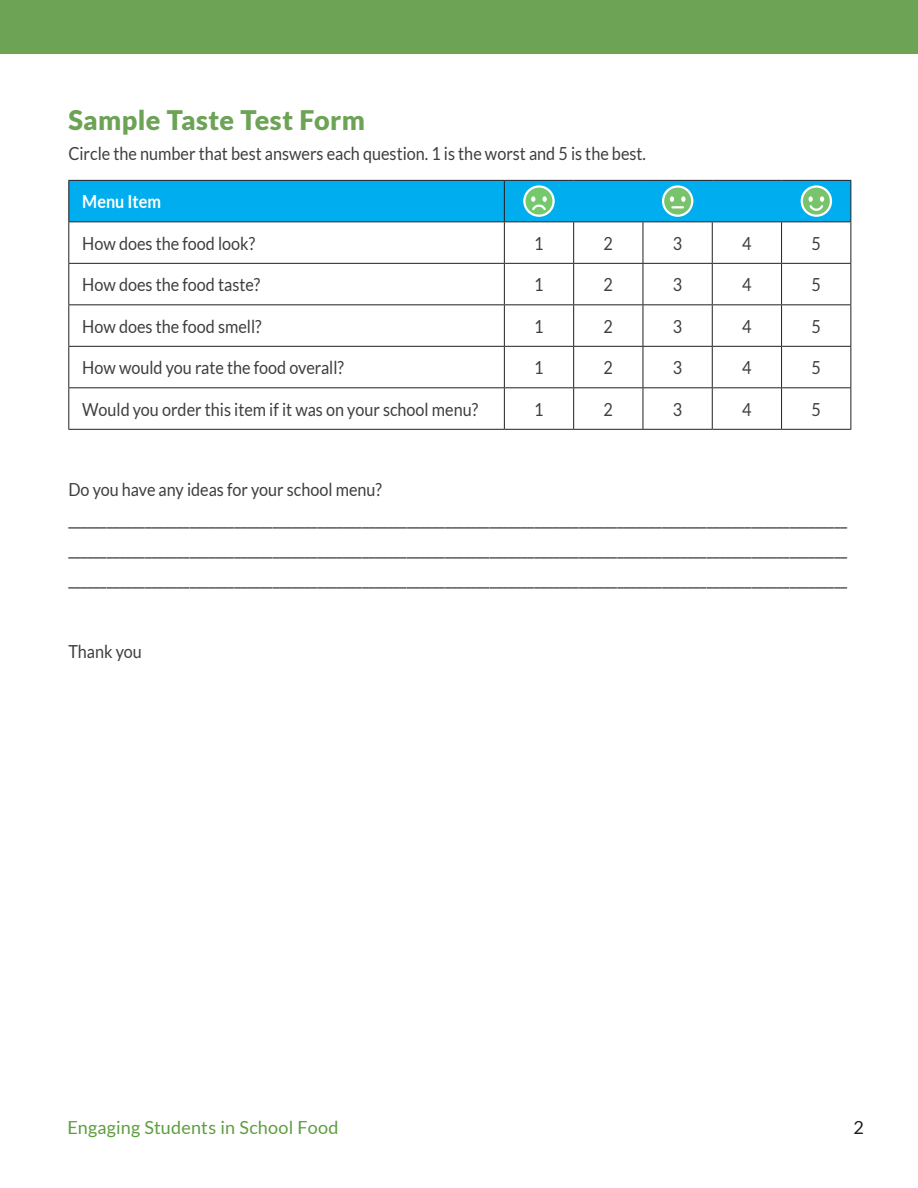
<style>
.page{position:relative;width:918px;height:1188px;background:#fff}
.page>*{position:absolute;margin:0;border:0;box-sizing:border-box;transform-origin:0 0}
.Second_Heading{font:900 27px "Lato";letter-spacing:.015em;color:#6ca355}
.Text{font:18px/30px "Lato";color:#3e3e3f;text-align:justify;scale:.9 1}
.t1{font:18px "Lato";letter-spacing:.01em;color:#5d9e3f}
.Text-2{font:700 18px "Lato";color:#fff;scale:.9 1}
.t2{font:18px "Lato";color:#231f20}
</style>
<div class="page">
<hr style="left:68px;top:180px;width:436px;height:1px;background:#231f20">
<hr style="left:68px;top:181px;width:1px;height:40px;background:#231f20">
<hr style="left:68px;top:221px;width:436px;height:1px;background:#231f20">
<hr style="left:68px;top:222px;width:1px;height:41px;background:#231f20">
<hr style="left:504px;top:222px;width:1px;height:41px;background:#231f20">
<hr style="left:573px;top:222px;width:1px;height:41px;background:#231f20">
<hr style="left:643px;top:222px;width:1px;height:41px;background:#231f20">
<hr style="left:712px;top:222px;width:1px;height:41px;background:#231f20">
<hr style="left:781px;top:222px;width:1px;height:41px;background:#231f20">
<hr style="left:850px;top:222px;width:1px;height:41px;background:#231f20">
<hr style="left:68px;top:263px;width:436px;height:1px;background:#231f20">
<hr style="left:68px;top:264px;width:1px;height:40px;background:#231f20">
<hr style="left:504px;top:263px;width:70px;height:1px;background:#231f20">
<hr style="left:504px;top:264px;width:1px;height:40px;background:#231f20">
<hr style="left:574px;top:263px;width:69px;height:1px;background:#231f20">
<hr style="left:573px;top:264px;width:1px;height:40px;background:#231f20">
<hr style="left:643px;top:263px;width:69px;height:1px;background:#231f20">
<hr style="left:643px;top:264px;width:1px;height:40px;background:#231f20">
<hr style="left:712px;top:263px;width:70px;height:1px;background:#231f20">
<hr style="left:712px;top:264px;width:1px;height:40px;background:#231f20">
<hr style="left:782px;top:263px;width:69px;height:1px;background:#231f20">
<hr style="left:781px;top:264px;width:1px;height:40px;background:#231f20">
<hr style="left:850px;top:264px;width:1px;height:40px;background:#231f20">
<hr style="left:68px;top:304px;width:436px;height:1px;background:#231f20">
<hr style="left:68px;top:305px;width:1px;height:41px;background:#231f20">
<hr style="left:504px;top:304px;width:70px;height:1px;background:#231f20">
<hr style="left:504px;top:305px;width:1px;height:41px;background:#231f20">
<hr style="left:574px;top:304px;width:69px;height:1px;background:#231f20">
<hr style="left:573px;top:305px;width:1px;height:41px;background:#231f20">
<hr style="left:643px;top:304px;width:69px;height:1px;background:#231f20">
<hr style="left:643px;top:305px;width:1px;height:41px;background:#231f20">
<hr style="left:712px;top:304px;width:70px;height:1px;background:#231f20">
<hr style="left:712px;top:305px;width:1px;height:41px;background:#231f20">
<hr style="left:782px;top:304px;width:69px;height:1px;background:#231f20">
<hr style="left:781px;top:305px;width:1px;height:41px;background:#231f20">
<hr style="left:850px;top:305px;width:1px;height:41px;background:#231f20">
<hr style="left:68px;top:346px;width:436px;height:1px;background:#231f20">
<hr style="left:68px;top:347px;width:1px;height:40px;background:#231f20">
<hr style="left:504px;top:346px;width:70px;height:1px;background:#231f20">
<hr style="left:504px;top:347px;width:1px;height:40px;background:#231f20">
<hr style="left:574px;top:346px;width:69px;height:1px;background:#231f20">
<hr style="left:573px;top:347px;width:1px;height:40px;background:#231f20">
<hr style="left:643px;top:346px;width:69px;height:1px;background:#231f20">
<hr style="left:643px;top:347px;width:1px;height:40px;background:#231f20">
<hr style="left:712px;top:346px;width:70px;height:1px;background:#231f20">
<hr style="left:712px;top:347px;width:1px;height:40px;background:#231f20">
<hr style="left:782px;top:346px;width:69px;height:1px;background:#231f20">
<hr style="left:781px;top:347px;width:1px;height:40px;background:#231f20">
<hr style="left:850px;top:347px;width:1px;height:40px;background:#231f20">
<hr style="left:68px;top:387px;width:436px;height:1px;background:#231f20">
<hr style="left:68px;top:388px;width:1px;height:41px;background:#231f20">
<hr style="left:504px;top:387px;width:70px;height:1px;background:#231f20">
<hr style="left:504px;top:388px;width:1px;height:41px;background:#231f20">
<hr style="left:574px;top:387px;width:69px;height:1px;background:#231f20">
<hr style="left:573px;top:388px;width:1px;height:41px;background:#231f20">
<hr style="left:643px;top:387px;width:69px;height:1px;background:#231f20">
<hr style="left:643px;top:388px;width:1px;height:41px;background:#231f20">
<hr style="left:712px;top:387px;width:70px;height:1px;background:#231f20">
<hr style="left:712px;top:388px;width:1px;height:41px;background:#231f20">
<hr style="left:782px;top:387px;width:69px;height:1px;background:#231f20">
<hr style="left:781px;top:388px;width:1px;height:41px;background:#231f20">
<hr style="left:850px;top:388px;width:1px;height:41px;background:#231f20">
<hr style="left:68px;top:429px;width:436px;height:1px;background:#231f20">
<hr style="left:504px;top:429px;width:70px;height:1px;background:#231f20">
<hr style="left:574px;top:429px;width:69px;height:1px;background:#231f20">
<hr style="left:643px;top:429px;width:69px;height:1px;background:#231f20">
<hr style="left:712px;top:429px;width:70px;height:1px;background:#231f20">
<hr style="left:782px;top:429px;width:69px;height:1px;background:#231f20">
<svg style="left:69px;top:180px;width:782px;height:42px;background:#0dabe1"></svg>
<div style="left:0;top:0;width:918px;height:54px;background:#6ca355"></div>
<p class="Second_Heading" style="left:68px;top:104px;width:298px">Sample Taste Test Form</p>
<p class="Text" style="left:68px;top:139px;width:643px">Circle the number that best answers each question. 1 is the worst and 5 is the best.</p>
<p class="Text-2" style="left:82px;top:191px;width:89px">Menu Item</p>
<p class="Text" style="left:82px;top:228px;width:194px">How does the food look?</p>
<p class="Text" style="left:534px;top:228px;width:12px">1</p>
<p class="Text" style="left:604px;top:228px;width:12px">2</p>
<p class="Text" style="left:673px;top:228px;width:12px">3</p>
<p class="Text" style="left:742px;top:228px;width:12px">4</p>
<p class="Text" style="left:812px;top:228px;width:12px">5</p>
<p class="Text" style="left:82px;top:270px;width:199px">How does the food taste?</p>
<p class="Text" style="left:534px;top:270px;width:12px">1</p>
<p class="Text" style="left:604px;top:270px;width:12px">2</p>
<p class="Text" style="left:673px;top:270px;width:12px">3</p>
<p class="Text" style="left:742px;top:270px;width:12px">4</p>
<p class="Text" style="left:812px;top:270px;width:12px">5</p>
<p class="Text" style="left:82px;top:311px;width:201px">How does the food smell?</p>
<p class="Text" style="left:534px;top:311px;width:12px">1</p>
<p class="Text" style="left:604px;top:311px;width:12px">2</p>
<p class="Text" style="left:673px;top:311px;width:12px">3</p>
<p class="Text" style="left:742px;top:311px;width:12px">4</p>
<p class="Text" style="left:812px;top:311px;width:12px">5</p>
<p class="Text" style="left:82px;top:353px;width:292px">How would you rate the food overall?</p>
<p class="Text" style="left:534px;top:353px;width:12px">1</p>
<p class="Text" style="left:604px;top:353px;width:12px">2</p>
<p class="Text" style="left:673px;top:353px;width:12px">3</p>
<p class="Text" style="left:742px;top:353px;width:12px">4</p>
<p class="Text" style="left:812px;top:353px;width:12px">5</p>
<p class="Text" style="left:82px;top:394px;width:441px">Would you order this item if it was on your school menu?</p>
<p class="Text" style="left:534px;top:394px;width:12px">1</p>
<p class="Text" style="left:604px;top:394px;width:12px">2</p>
<p class="Text" style="left:673px;top:394px;width:12px">3</p>
<p class="Text" style="left:742px;top:394px;width:12px">4</p>
<p class="Text" style="left:812px;top:394px;width:12px">5</p>
<p class="Text" style="left:68px;top:474px;width:350px">Do you have any ideas for your school menu?</p>
<p class="Text" style="left:68px;top:504px;width:867px">__________________________________________________________________________________________________________________________ __________________________________________________________________________________________________________________________ __________________________________________________________________________________________________________________________</p>
<p class="Text" style="left:68px;top:636px;width:83px">Thank you</p>
<p class="t1" style="left:68px;top:1117px;width:273px">Engaging Students in School Food</p>
<p class="t2" style="left:854px;top:1117px;width:12px">2</p>
</div>
